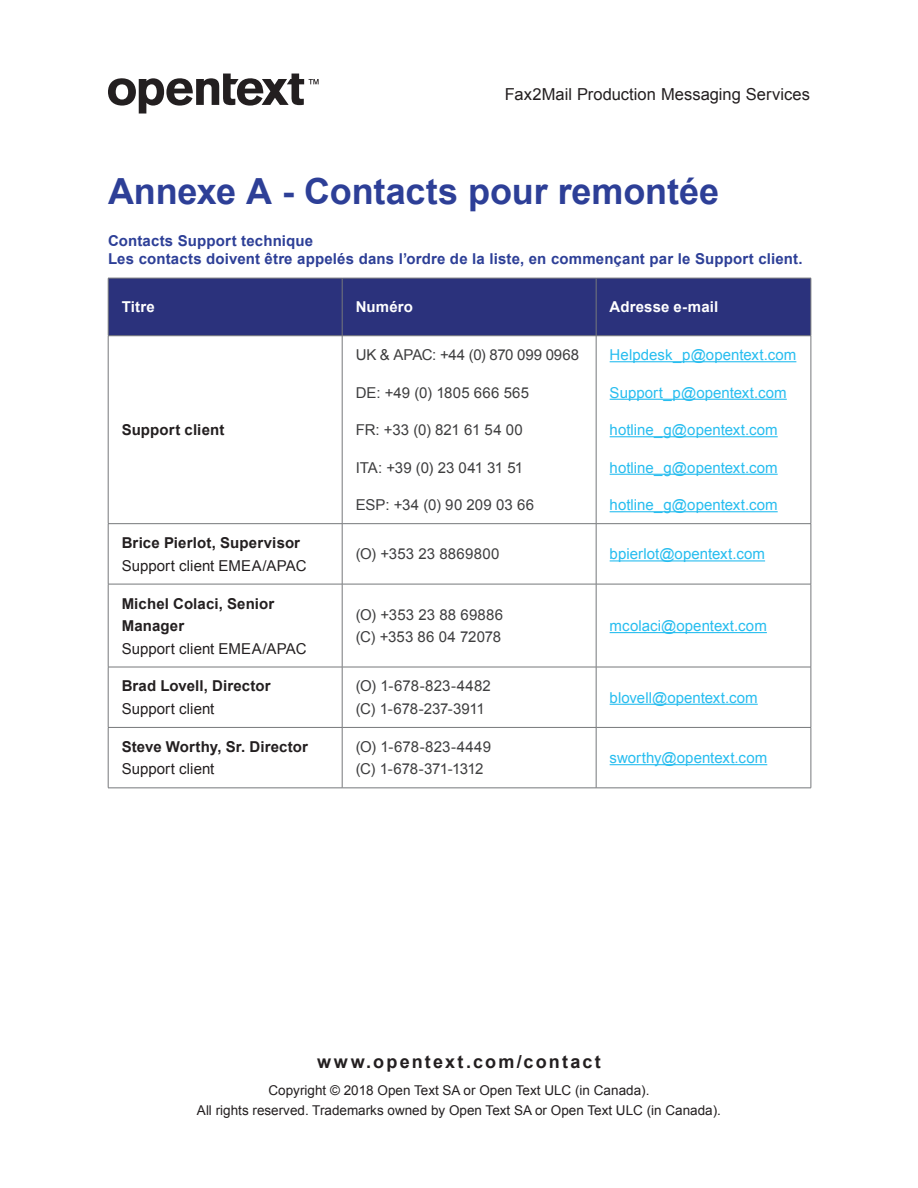
<style>
.page{position:relative;width:918px;height:1188px;background:#fff}
.page>*{position:absolute;margin:0;border:0;box-sizing:border-box;transform-origin:0 0}
.t1{font:700 36px "Arial";letter-spacing:-.005em;color:#2d3f97}
.t2{font:700 18px "Arial";letter-spacing:.12em;color:#231f20}
.t3{font:16.5px "Arial";color:#231f20}
.t4{font:15px/22.5px "Arial";letter-spacing:.005em;color:#3e3e3f}
.t5{font:15px "Arial";letter-spacing:.005em;color:#27bdef}
.t6{font:700 15px/18px "Arial";letter-spacing:.01em;color:#2d3f97}
.t7{font:700 15px/22.5px "Arial";letter-spacing:.01em;color:#231f20}
.t8{font:15px "Arial";letter-spacing:.005em;color:#231f20}
.t9{font:700 15px "Arial";letter-spacing:.01em;color:#fff}
.t10{font:15px "Arial";letter-spacing:-.02em;color:#3e3e3f}
.t11{font:13.5px/19.5px "Arial";color:#231f20;text-align:center}
</style>
<div class="page">
<svg style="left:108px;top:74px;width:211px;height:40px"></svg>
<div style="left:109px;top:279px;width:702px;height:56px;background:#2b327c"></div>
<hr style="left:108px;top:278px;width:234px;height:1px;background:#76787b">
<hr style="left:108px;top:278px;width:1px;height:58px;background:#76787b">
<hr style="left:342px;top:278px;width:254px;height:1px;background:#76787b">
<hr style="left:342px;top:278px;width:1px;height:58px;background:#76787b">
<hr style="left:596px;top:278px;width:215px;height:1px;background:#76787b">
<hr style="left:596px;top:278px;width:1px;height:58px;background:#76787b">
<hr style="left:811px;top:278px;width:1px;height:58px;background:#76787b">
<hr style="left:108px;top:335px;width:234px;height:1px;background:#76787b">
<hr style="left:108px;top:336px;width:1px;height:187px;background:#76787b">
<hr style="left:342px;top:335px;width:254px;height:1px;background:#76787b">
<hr style="left:342px;top:336px;width:1px;height:187px;background:#76787b">
<hr style="left:596px;top:335px;width:215px;height:1px;background:#76787b">
<hr style="left:596px;top:336px;width:1px;height:187px;background:#76787b">
<hr style="left:811px;top:336px;width:1px;height:187px;background:#76787b">
<hr style="left:108px;top:523px;width:234px;height:1px;background:#76787b">
<hr style="left:108px;top:524px;width:1px;height:60px;background:#76787b">
<hr style="left:342px;top:523px;width:254px;height:1px;background:#76787b">
<hr style="left:342px;top:524px;width:1px;height:60px;background:#76787b">
<hr style="left:596px;top:523px;width:215px;height:1px;background:#76787b">
<hr style="left:596px;top:524px;width:1px;height:60px;background:#76787b">
<hr style="left:811px;top:524px;width:1px;height:60px;background:#76787b">
<hr style="left:108px;top:584px;width:234px;height:1px;background:#76787b">
<hr style="left:108px;top:584px;width:1px;height:83px;background:#76787b">
<hr style="left:342px;top:584px;width:254px;height:1px;background:#76787b">
<hr style="left:342px;top:584px;width:1px;height:83px;background:#76787b">
<hr style="left:596px;top:584px;width:215px;height:1px;background:#76787b">
<hr style="left:596px;top:584px;width:1px;height:83px;background:#76787b">
<hr style="left:811px;top:584px;width:1px;height:83px;background:#76787b">
<hr style="left:108px;top:667px;width:234px;height:1px;background:#76787b">
<hr style="left:108px;top:667px;width:1px;height:60px;background:#76787b">
<hr style="left:108px;top:727px;width:234px;height:1px;background:#76787b">
<hr style="left:108px;top:728px;width:1px;height:60px;background:#76787b">
<hr style="left:108px;top:788px;width:234px;height:1px;background:#76787b">
<hr style="left:596px;top:667px;width:215px;height:1px;background:#76787b">
<hr style="left:811px;top:667px;width:1px;height:60px;background:#76787b">
<hr style="left:596px;top:727px;width:215px;height:1px;background:#76787b">
<hr style="left:811px;top:728px;width:1px;height:60px;background:#76787b">
<hr style="left:596px;top:788px;width:215px;height:1px;background:#76787b">
<hr style="left:342px;top:667px;width:254px;height:1px;background:#76787b">
<hr style="left:342px;top:667px;width:1px;height:60px;background:#76787b">
<hr style="left:596px;top:667px;width:1px;height:60px;background:#76787b">
<hr style="left:342px;top:727px;width:254px;height:1px;background:#76787b">
<hr style="left:342px;top:728px;width:1px;height:60px;background:#76787b">
<hr style="left:596px;top:728px;width:1px;height:60px;background:#76787b">
<hr style="left:342px;top:788px;width:254px;height:1px;background:#76787b">
<hr style="left:610px;top:361px;width:186px;height:1px;background:#27bdef">
<hr style="left:610px;top:399px;width:177px;height:1px;background:#27bdef">
<hr style="left:610px;top:436px;width:168px;height:1px;background:#27bdef">
<hr style="left:610px;top:474px;width:168px;height:1px;background:#27bdef">
<hr style="left:610px;top:511px;width:168px;height:1px;background:#27bdef">
<hr style="left:610px;top:560px;width:155px;height:1px;background:#27bdef">
<hr style="left:610px;top:632px;width:157px;height:1px;background:#27bdef">
<hr style="left:610px;top:704px;width:148px;height:1px;background:#27bdef">
<hr style="left:610px;top:764px;width:157px;height:1px;background:#27bdef">
<p class="t3" style="left:505px;top:83px;width:307px">Fax2Mail Production Messaging Services</p>
<h1 class="t1" style="left:108px;top:168px;width:613px">Annexe A - Contacts pour remontée</h1>
<p class="t6" style="left:108px;top:233px;width:696px">Contacts Support technique<br>Les contacts doivent être appelés dans l’ordre de la liste, en commençant par le Support client.</p>
<p class="t9" style="left:122px;top:297px;width:35px">Titre</p>
<p class="t9" style="left:356px;top:297px;width:59px">Numéro</p>
<p class="t9" style="left:610px;top:297px;width:110px">Adresse e-mail</p>
<p class="t7" style="left:122px;top:419px;width:104px">Support client</p>
<p class="t7" style="left:122px;top:532px;width:180px">Brice Pierlot, Supervisor</p>
<p class="t8" style="left:122px;top:555px;width:186px">Support client EMEA/APAC</p>
<p class="t7" style="left:122px;top:593px;width:154px">Michel Colaci, Senior<br>Manager</p>
<p class="t8" style="left:122px;top:638px;width:186px">Support client EMEA/APAC</p>
<p class="t7" style="left:122px;top:675px;width:151px">Brad Lovell, Director</p>
<p class="t8" style="left:122px;top:699px;width:94px">Support client</p>
<p class="t7" style="left:122px;top:736px;width:188px">Steve Worthy, Sr. Director</p>
<p class="t8" style="left:122px;top:759px;width:94px">Support client</p>
<p class="t4" style="left:356px;top:344px;width:225px">UK &amp; APAC: +44 (0) 870 099 0968</p>
<p class="t4" style="left:356px;top:381px;width:175px">DE: +49 (0) 1805 666 565</p>
<p class="t4" style="left:356px;top:419px;width:169px">FR: +33 (0) 821 61 54 00</p>
<p class="t10" style="left:356px;top:458px;width:169px">ITA: +39 (0) 23 041 31 51</p>
<p class="t4" style="left:356px;top:494px;width:180px">ESP: +34 (0) 90 209 03 66</p>
<p class="t5" style="left:610px;top:345px;width:188px">Helpdesk_p@opentext.com</p>
<p class="t5" style="left:610px;top:383px;width:179px">Support_p@opentext.com</p>
<p class="t5" style="left:610px;top:420px;width:170px">hotline_g@opentext.com</p>
<p class="t5" style="left:610px;top:458px;width:170px">hotline_g@opentext.com</p>
<p class="t5" style="left:610px;top:495px;width:170px">hotline_g@opentext.com</p>
<p class="t4" style="left:356px;top:543px;width:145px">(O) +353 23 8869800</p>
<p class="t5" style="left:610px;top:544px;width:157px">bpierlot@opentext.com</p>
<p class="t4" style="left:356px;top:603px;width:149px">(O) +353 23 88 69886 (C) +353 86 04 72078</p>
<p class="t5" style="left:610px;top:616px;width:159px">mcolaci@opentext.com</p>
<p class="t4" style="left:356px;top:675px;width:137px">(O) 1-678-823-4482 (C) 1-678-237-3911</p>
<p class="t5" style="left:610px;top:688px;width:150px">blovell@opentext.com</p>
<p class="t4" style="left:356px;top:735px;width:137px">(O) 1-678-823-4449 (C) 1-678-371-1312</p>
<p class="t5" style="left:610px;top:748px;width:159px">sworthy@opentext.com</p>
<p class="t2" style="left:317px;top:1050px;width:285px">www.opentext.com/contact</p>
<p class="t11" style="left:197px;top:1081px;width:525px">Copyright © 2018 Open Text SA or Open Text ULC (in Canada).<br>All rights reserved. Trademarks owned by Open Text SA or Open Text ULC (in Canada).</p>
</div>
